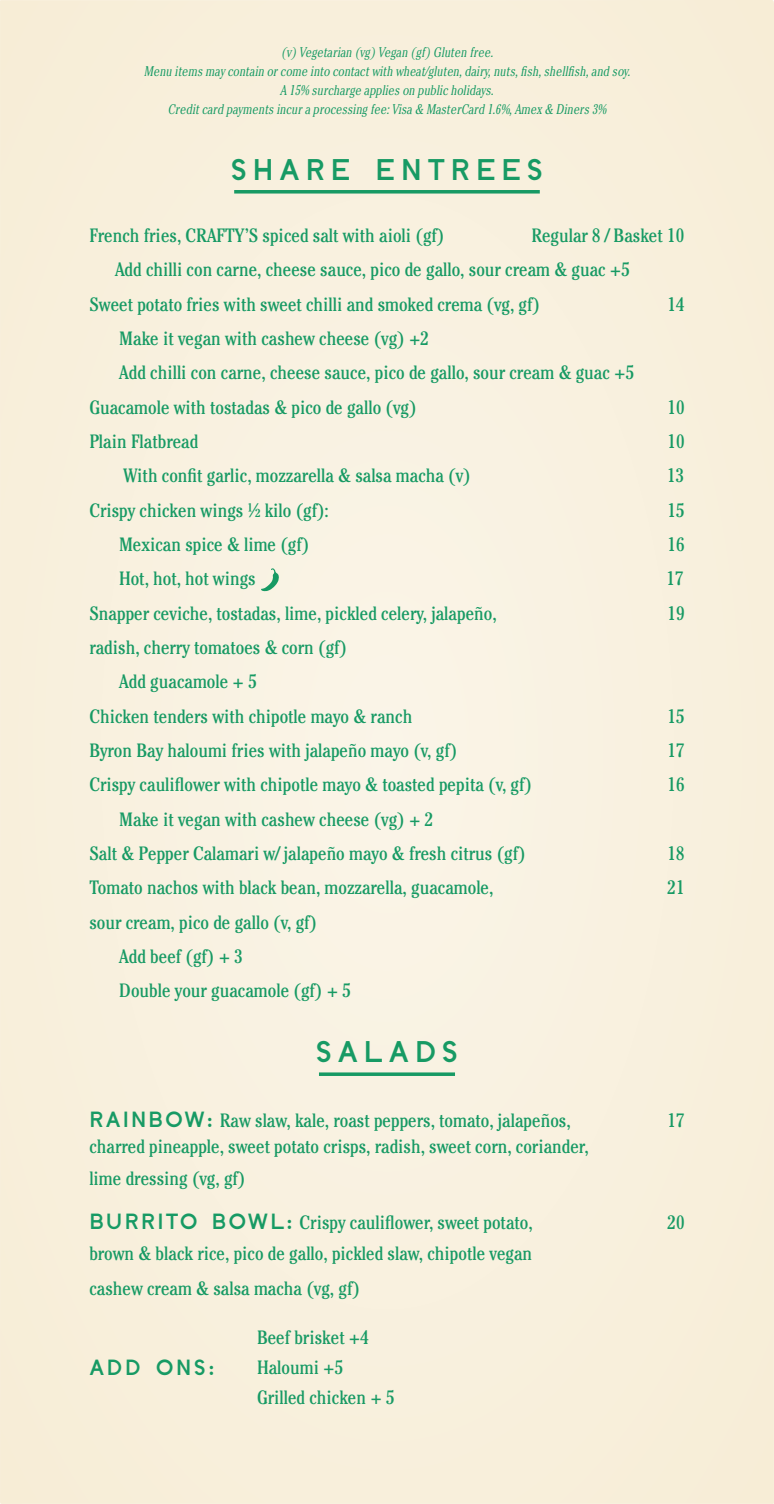
<style>
.page{position:relative;width:774px;height:1504px;background:#fff}
.page>*{position:absolute;margin:0;border:0;box-sizing:border-box;transform-origin:0 0}
.Title_01{font:29.75px "Crafty Planeta Crafty Planeta";letter-spacing:.2em;color:#179a64}
.Description_02{font:21.88px "Crafty Planeta Crafty Planeta";letter-spacing:.12em;color:#179a64}
.Description_02-2{font:condensed 19.25px/31.5px "Cheltenham Std";color:#179a64}
.Description_02-3{font:italic 300 condensed 14px "Cheltenham Std";color:#179a64}
.s1{font-family:"Crafty Planeta Crafty Planeta";font-stretch:normal;font-size:21.88px}
</style>
<div class="page">
<div style="left:0;top:0;width:774px;height:1503px;background:#f8f0de"></div>
<hr style="left:234px;top:190px;width:306px;height:3px;background:#179a64">
<svg style="left:261px;top:568px;width:18px;height:23px"></svg>
<hr style="left:319px;top:1072px;width:136px;height:3px;background:#179a64">
<p class="Description_02-3" style="left:281px;top:44px;width:217px">(v)Vegetarian (vg)Vegan (gf)Gluten free.</p>
<p class="Description_02-3" style="left:144px;top:63px;width:491px">Menu itemsmay contain orcome into contactwith wheat/gluten,dairy,nuts,fish,shellfish,and soy.</p>
<p class="Description_02-3" style="left:280px;top:82px;width:218px">A 15% surcharge applieson publicholidays.</p>
<p class="Description_02-3" style="left:168px;top:101px;width:443px">Creditcard paymentsincuraprocessingfee:Visa&amp; MasterCard 1.6%,Amex&amp; Diners3%</p>
<p class="Title_01" style="left:231px;top:150px;width:313px">SHARE ENTREES</p>
<p class="Description_02-2" style="left:89px;top:219px;width:356px">French fries, CRAFTY’S spiced salt with aioli (gf)</p>
<p class="Description_02-2" style="left:531px;top:219px;width:154px">Regular 8 / Basket 10</p>
<p class="Description_02-2" style="left:115px;top:253px;width:516px">Add chilli con carne, cheese sauce, pico de gallo, sour cream &amp; guac +5</p>
<p class="Description_02-2" style="left:89px;top:288px;width:452px">Sweet potato fries with sweet chilli and smoked crema (vg, gf)</p>
<p class="Description_02-2" style="left:667px;top:288px;width:19px">14</p>
<p class="Description_02-2" style="left:119px;top:322px;width:311px">Make it vegan with cashew cheese (vg) +2</p>
<p class="Description_02-2" style="left:119px;top:356px;width:516px">Add chilli con carne, cheese sauce, pico de gallo, sour cream &amp; guac +5</p>
<p class="Description_02-2" style="left:89px;top:391px;width:329px">Guacamole with tostadas &amp; pico de gallo (vg)</p>
<p class="Description_02-2" style="left:667px;top:391px;width:19px">10</p>
<p class="Description_02-2" style="left:89px;top:425px;width:111px">Plain Flatbread</p>
<p class="Description_02-2" style="left:667px;top:425px;width:19px">10</p>
<p class="Description_02-2" style="left:123px;top:459px;width:349px">With confit garlic, mozzarella &amp; salsa macha (v)</p>
<p class="Description_02-2" style="left:667px;top:459px;width:19px">13</p>
<p class="Description_02-2" style="left:89px;top:494px;width:241px">Crispy chicken wings ½ kilo (gf):</p>
<p class="Description_02-2" style="left:667px;top:494px;width:19px">15</p>
<p class="Description_02-2" style="left:119px;top:528px;width:192px">Mexican spice &amp; lime (gf)</p>
<p class="Description_02-2" style="left:667px;top:528px;width:19px">16</p>
<p class="Description_02-2" style="left:119px;top:562px;width:138px">Hot, hot, hot wings</p>
<p class="Description_02-2" style="left:667px;top:562px;width:19px">17</p>
<p class="Description_02-2" style="left:89px;top:597px;width:409px">Snapper ceviche, tostadas, lime, pickled celery, jalapeño,</p>
<p class="Description_02-2" style="left:668px;top:597px;width:19px">19</p>
<p class="Description_02-2" style="left:89px;top:631px;width:259px">radish, cherry tomatoes &amp; corn (gf)</p>
<p class="Description_02-2" style="left:119px;top:665px;width:139px">Add guacamole + 5</p>
<p class="Description_02-2" style="left:89px;top:700px;width:324px">Chicken tenders with chipotle mayo &amp; ranch</p>
<p class="Description_02-2" style="left:667px;top:700px;width:19px">15</p>
<p class="Description_02-2" style="left:89px;top:734px;width:369px">Byron Bay haloumi fries with jalapeño mayo (v, gf)</p>
<p class="Description_02-2" style="left:667px;top:734px;width:19px">17</p>
<p class="Description_02-2" style="left:89px;top:768px;width:444px">Crispy cauliflower with chipotle mayo &amp; toasted pepita (v, gf)</p>
<p class="Description_02-2" style="left:667px;top:768px;width:19px">16</p>
<p class="Description_02-2" style="left:119px;top:803px;width:316px">Make it vegan with cashew cheese (vg) + 2</p>
<p class="Description_02-2" style="left:89px;top:837px;width:438px">Salt &amp; Pepper Calamari w/ jalapeño mayo &amp; fresh citrus (gf)</p>
<p class="Description_02-2" style="left:667px;top:837px;width:19px">18</p>
<p class="Description_02-2" style="left:89px;top:871px;width:406px">Tomato nachos with black bean, mozzarella, guacamole,</p>
<p class="Description_02-2" style="left:667px;top:871px;width:19px">21</p>
<p class="Description_02-2" style="left:89px;top:905px;width:229px">sour cream, pico de gallo (v, gf)</p>
<p class="Description_02-2" style="left:119px;top:940px;width:125px">Add beef (gf) + 3</p>
<p class="Description_02-2" style="left:119px;top:974px;width:233px">Double your guacamole (gf) + 5</p>
<p class="Title_01" style="left:316px;top:1032px;width:143px">SALADS</p>
<p class="Description_02-2" style="left:89px;top:1103px;width:483px"><span class="s1">RAINBOW:</span> Raw slaw, kale, roast peppers, tomato, jalapeños,</p>
<p class="Description_02-2" style="left:667px;top:1103px;width:19px">17</p>
<p class="Description_02-2" style="left:89px;top:1130px;width:501px">charred pineapple, sweet potato crisps, radish, sweet corn, coriander, lime dressing (vg, gf)</p>
<p class="Description_02-2" style="left:89px;top:1205px;width:445px"><span class="s1">BURRITO BOWL:</span> Crispy cauliflower, sweet potato,</p>
<p class="Description_02-2" style="left:667px;top:1205px;width:19px">20</p>
<p class="Description_02-2" style="left:89px;top:1237px;width:444px">brown &amp; black rice, pico de gallo, pickled slaw, chipotle vegan</p>
<p class="Description_02-2" style="left:89px;top:1271px;width:272px">cashew cream &amp; salsa macha (vg, gf)</p>
<p class="Description_02-2" style="left:257px;top:1320px;width:114px">Beef brisket +4</p>
<p class="Description_02-2" style="left:257px;top:1350px;width:88px">Haloumi +5</p>
<p class="Description_02-2" style="left:257px;top:1381px;width:139px">Grilled chicken + 5</p>
<p class="Description_02" style="left:89px;top:1352px;width:127px">ADD ONS:</p>
</div>
